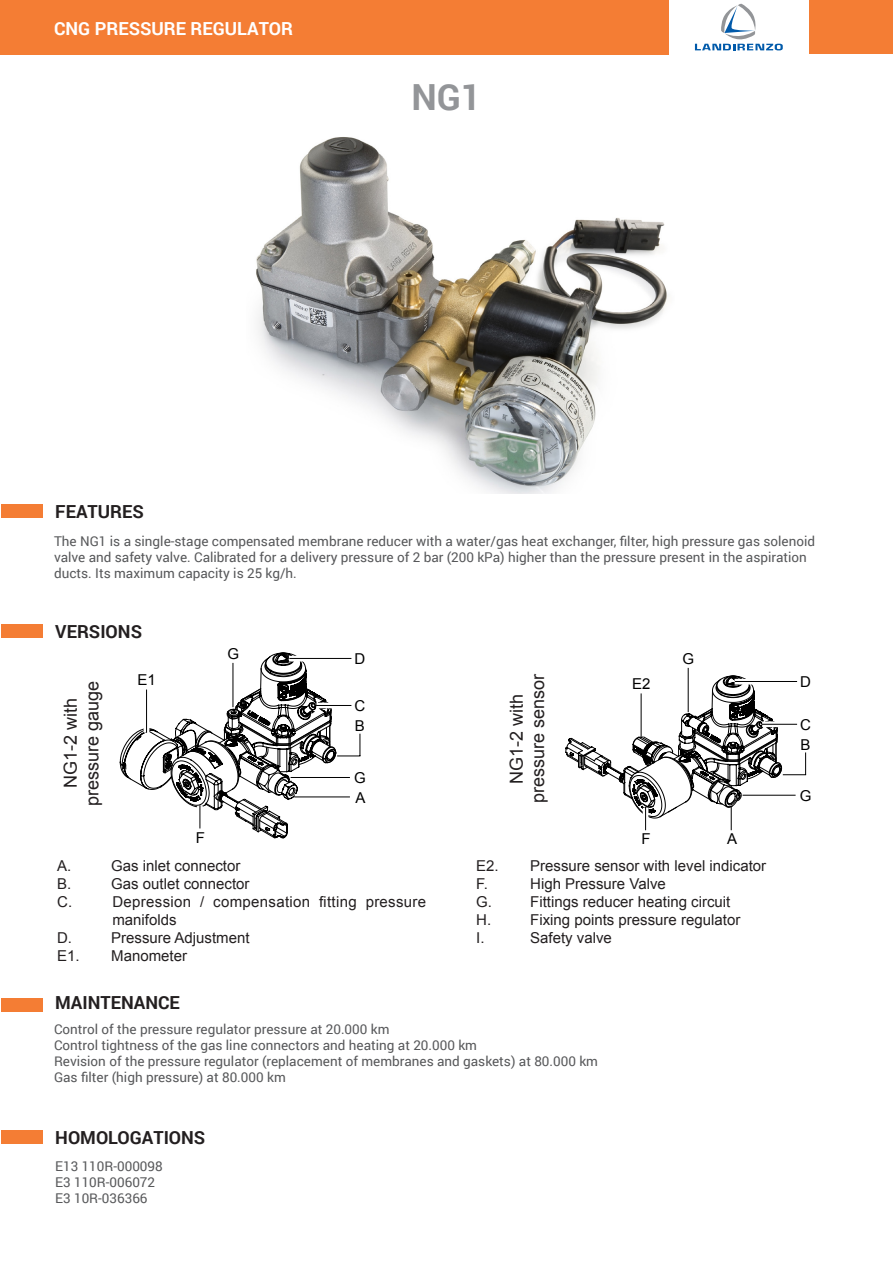
<style>
.page{position:relative;width:893px;height:1263px;background:#fff}
.page>*{position:absolute;margin:0;border:0;box-sizing:border-box;transform-origin:0 0}
.t1{font:700 36px "Roboto";color:#939598}
.t2{font:18px "Arial";color:#231f20}
.t3{font:700 18px "Roboto";color:#231f20}
.t4{font:700 18px "Roboto";color:#fff}
.Testo{font:15px "Arial";color:#231f20}
.Testo-2{font:15px/18px "Arial";letter-spacing:.02em;color:#231f20}
.t5{font:15px "Arial";color:#000}
.t6{font:13.5px/16.2px "Roboto";color:#57585a}
</style>
<div class="page">
<div style="left:809px;top:0;width:84px;height:53px;background:#f47d34"></div>
<div style="left:0;top:0;width:668px;height:54px;background:#f47d34"></div>
<img style="left:256px;top:137px;width:412px;height:356px">
<svg style="left:120px;top:653px;width:240px;height:185px"></svg>
<svg style="left:295px;top:794px;width:55px;height:6px"></svg>
<hr style="left:294px;top:796px;width:56px;height:1px;background:#000">
<hr style="left:688px;top:668px;width:1px;height:44px;background:#000">
<svg style="left:566px;top:676px;width:240px;height:154px"></svg>
<svg style="left:695px;top:3px;width:88px;height:47px"></svg>
<div style="left:1px;top:505px;width:42px;height:13px;background:#f47d34"></div>
<div style="left:1px;top:1130px;width:42px;height:13px;background:#f47d34"></div>
<div style="left:1px;top:624px;width:42px;height:13px;background:#f47d34"></div>
<div style="left:1px;top:998px;width:42px;height:13px;background:#f47d34"></div>
<p class="t4" style="left:54px;top:16px;width:240px">CNG PRESSURE REGULATOR</p>
<p class="t1" style="left:411px;top:72px;width:72px">NG1</p>
<p class="t3" style="left:55px;top:499px;width:90px">FEATURES</p>
<p class="t6" style="left:54px;top:532px;width:763px">The NG1 is a single-stage compensated membrane reducer with a water/gas heat exchanger, filter, high pressure gas solenoid valve and safety valve. Calibrated for a delivery pressure of 2 bar (200 kPa) higher than the pressure present in the aspiration ducts. Its maximum capacity is 25 kg/h.</p>
<p class="t3" style="left:55px;top:618px;width:88px">VERSIONS</p>
<p class="t2" style="left:59px;top:788px;width:92px;rotate:-90deg">NG1-2 with</p>
<p class="t2" style="left:80px;top:806px;width:127px;rotate:-90deg">pressure gauge</p>
<p class="t5" style="left:138px;top:670px;width:20px">E1</p>
<p class="t5" style="left:227px;top:644px;width:13px">G</p>
<p class="t5" style="left:196px;top:827px;width:11px">F</p>
<p class="t5" style="left:354px;top:649px;width:12px">D</p>
<p class="t5" style="left:683px;top:649px;width:13px">G</p>
<p class="t2" style="left:526px;top:803px;width:131px;rotate:-90deg">pressure sensor</p>
<p class="t5" style="left:800px;top:672px;width:12px">D</p>
<p class="t5" style="left:632px;top:674px;width:20px">E2</p>
<p class="t2" style="left:505px;top:783px;width:92px;rotate:-90deg">NG1-2 with</p>
<p class="t5" style="left:354px;top:696px;width:12px">C</p>
<p class="t5" style="left:800px;top:715px;width:12px">C</p>
<p class="t5" style="left:355px;top:716px;width:12px">B</p>
<p class="t5" style="left:801px;top:735px;width:12px">B</p>
<p class="t5" style="left:354px;top:768px;width:13px">G</p>
<p class="t5" style="left:355px;top:788px;width:12px">A</p>
<p class="t5" style="left:800px;top:786px;width:13px">G</p>
<p class="t5" style="left:641px;top:829px;width:11px">F</p>
<p class="t5" style="left:727px;top:829px;width:12px">A</p>
<p class="Testo" style="left:57px;top:856px;width:16px">A.</p>
<p class="Testo" style="left:111px;top:856px;width:131px">Gas inlet connector</p>
<p class="Testo" style="left:57px;top:874px;width:16px">B.</p>
<p class="Testo" style="left:111px;top:874px;width:140px">Gas outlet connector</p>
<p class="Testo" style="left:57px;top:892px;width:17px">C.</p>
<p class="Testo-2" style="left:112px;top:893px;width:315px">Depression / compensation fitting pressure manifolds</p>
<p class="Testo" style="left:57px;top:928px;width:16px">D.</p>
<p class="Testo" style="left:111px;top:928px;width:140px">Pressure Adjustment</p>
<p class="Testo" style="left:57px;top:946px;width:131px">E1. Manometer</p>
<p class="t3" style="left:55px;top:990px;width:126px">MAINTENANCE</p>
<p class="Testo" style="left:476px;top:856px;width:291px">E2. Pressure sensor with level indicator</p>
<p class="Testo" style="left:476px;top:874px;width:13px">F.</p>
<p class="Testo" style="left:530px;top:874px;width:137px">High Pressure Valve</p>
<p class="Testo" style="left:476px;top:892px;width:17px">G.</p>
<p class="Testo" style="left:530px;top:892px;width:202px">Fittings reducer heating circuit</p>
<p class="Testo" style="left:476px;top:910px;width:16px">H.</p>
<p class="Testo" style="left:530px;top:910px;width:212px">Fixing points pressure regulator</p>
<p class="Testo" style="left:476px;top:928px;width:10px">I.</p>
<p class="Testo" style="left:530px;top:928px;width:83px">Safety valve</p>
<p class="t6" style="left:54px;top:1020px;width:337px">Control of the pressure regulator pressure at 20.000 km</p>
<p class="t6" style="left:54px;top:1036px;width:425px">Control tightness of the gas line connectors and heating at 20.000 km</p>
<p class="t6" style="left:54px;top:1053px;width:546px">Revision of the pressure regulator (replacement of membranes and gaskets) at 80.000 km</p>
<p class="t6" style="left:54px;top:1069px;width:233px">Gas filter (high pressure) at 80.000 km</p>
<p class="t3" style="left:55px;top:1125px;width:152px">HOMOLOGATIONS</p>
<p class="t6" style="left:55px;top:1157px;width:109px">E13 110R-000098</p>
<p class="t6" style="left:55px;top:1173px;width:101px">E3 110R-006072</p>
<p class="t6" style="left:55px;top:1190px;width:94px">E3 10R-036366</p>
</div>
